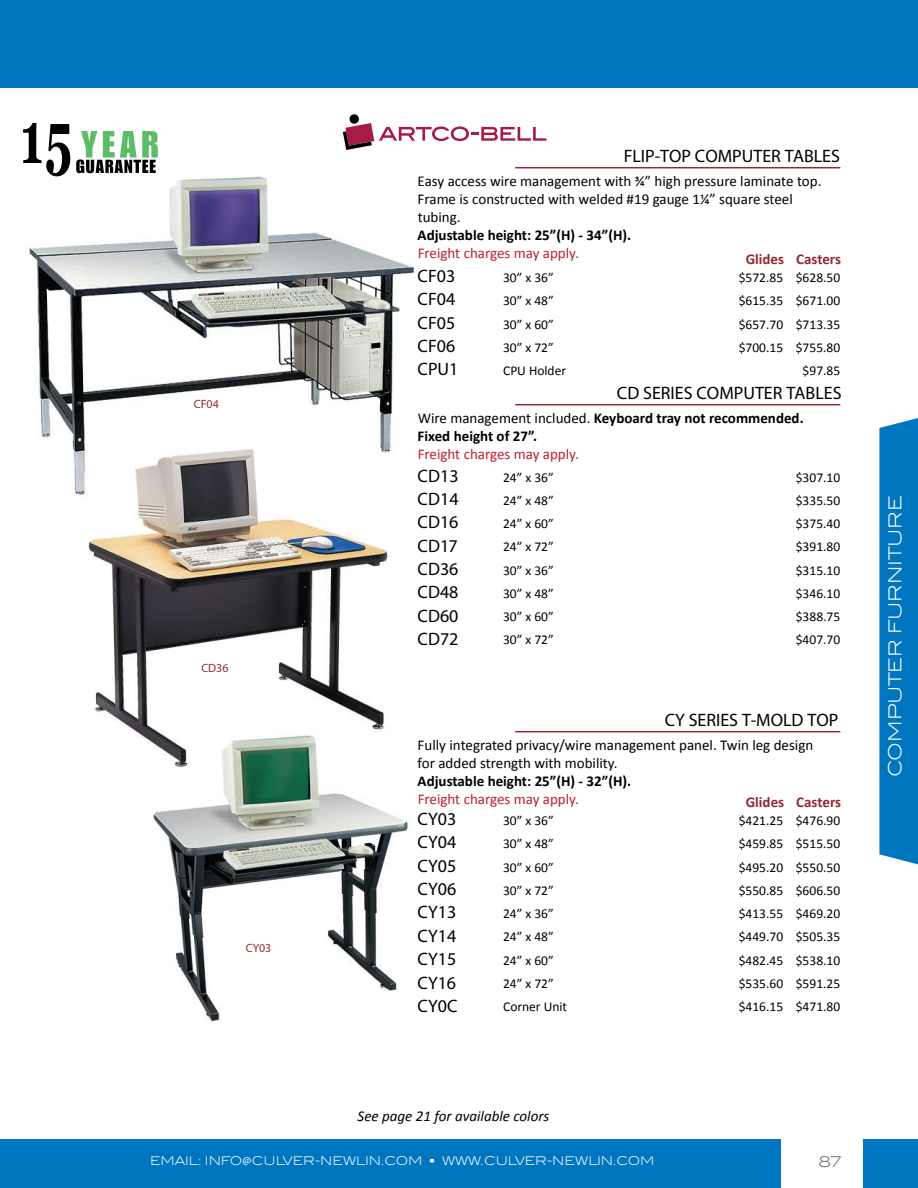
<style>
.page{position:relative;width:918px;height:1188px;background:#fff}
.page>*{position:absolute;margin:0;border:0;box-sizing:border-box;transform-origin:0 0}
.t1{font:800 18px/23.4px "Franklin Gothic";color:#000;text-align:justify}
.t2{font:300 18px "Blair ITC";color:#fff}
.t3{font:15px/18px "Calibri";color:#000}
.t4{font:700 15px/18px "Calibri";color:#000}
.t5{font:15px "Calibri";color:#bf1e2d}
.t6{font:italic 15px "Calibri";color:#000}
.t7{font:700 15px "Calibri";color:#952933}
.t8{font:300 15px "Blair ITC";color:#717074}
.t9{font:13.5px/23.2px "Calibri";color:#000;text-align:justify}
.t10{font:300 12px "Blair ITC";color:#fff}
.t11{font:800 12px "Franklin Gothic";color:#952933}
.s1{font-weight:400}
</style>
<div class="page">
<img style="left:0;top:122px;width:904px;height:1018px">
<svg style="left:343px;top:114px;width:203px;height:36px"></svg>
<svg style="left:76px;top:131px;width:82px;height:42px"></svg>
<svg style="left:23px;top:123px;width:47px;height:53px"></svg>
<hr style="left:515px;top:167px;width:325px;height:1px;background:#952933">
<hr style="left:515px;top:404px;width:325px;height:1px;background:#952933">
<hr style="left:515px;top:731px;width:325px;height:1px;background:#952933">
<div style="left:0;top:1140px;width:918px;height:48px;background:#0076c0"></div>
<div style="left:0;top:0;width:918px;height:88px;background:#0076c0"></div>
<div style="left:781px;top:1128px;width:82px;height:60px;background:#fff"></div>
<div style="left:879px;top:418px;width:39px;height:446px;background:#0076c0"></div>
<h1 class="t1" style="left:624px;top:144px;width:218px">FLIP-TOP COMPUTER TABLES</h1>
<p class="t3" style="left:418px;top:172px;width:405px">Easy access wire management with ¾” high pressure laminate top.<br>Frame is constructed with welded #19 gauge 1¼” square steel tubing.</p>
<p class="t4" style="left:418px;top:226px;width:215px">Adjustable height: 25”(H) - 34”(H).</p>
<p class="t5" style="left:418px;top:244px;width:163px">Freight charges may apply.</p>
<p class="t7" style="left:746px;top:249px;width:97px">Glides Casters</p>
<p class="t11" style="left:194px;top:397px;width:27px">CF04</p>
<p class="t11" style="left:201px;top:660px;width:29px">CD36</p>
<p class="t11" style="left:246px;top:941px;width:27px">CY03</p>
<h1 class="t1" style="left:418px;top:264px;width:42px;text-align:left">CF03<br>CF04<br>CF05<br>CF06<br>CPU1</h1>
<p class="t9" style="left:503px;top:265px;width:65px;text-align:left">30” x 36”<br>30” x 48”<br>30” x 60”<br>30” x 72”<br>CPU Holder</p>
<p class="t9" style="left:739px;top:265px;width:46px">$572.85 $615.35 $657.70 $700.15</p>
<p class="t9" style="left:796px;top:265px;width:46px;text-align:center">$628.50 $671.00 $713.35 $755.80 $97.85</p>
<h1 class="t1" style="left:617px;top:381px;width:226px">CD SERIES COMPUTER TABLES</h1>
<p class="t4" style="left:418px;top:409px;width:388px"><span class="s1">Wire management included.</span> Keyboard tray not recommended.<br>Fixed height of 27”.</p>
<p class="t5" style="left:418px;top:445px;width:163px">Freight charges may apply.</p>
<h1 class="t1" style="left:418px;top:463px;width:43px">CD13<br>CD14<br>CD16<br>CD17<br>CD36<br>CD48<br>CD60<br>CD72</h1>
<p class="t9" style="left:503px;top:465px;width:52px">24” x 36” 24” x 48” 24” x 60” 24” x 72” 30” x 36” 30” x 48” 30” x 60” 30” x 72”</p>
<p class="t9" style="left:796px;top:465px;width:46px">$307.10 $335.50 $375.40 $391.80 $315.10 $346.10 $388.75 $407.70</p>
<h1 class="t1" style="left:665px;top:708px;width:175px">CY SERIES T-MOLD TOP</h1>
<p class="t3" style="left:418px;top:736px;width:397px">Fully integrated privacy/wire management panel. Twin leg design for added strength with mobility.</p>
<p class="t4" style="left:418px;top:772px;width:215px">Adjustable height: 25”(H) - 32”(H).</p>
<p class="t5" style="left:418px;top:790px;width:163px">Freight charges may apply.</p>
<p class="t7" style="left:746px;top:793px;width:97px">Glides Casters</p>
<h1 class="t1" style="left:418px;top:807px;width:41px">CY03<br>CY04<br>CY05<br>CY06<br>CY13<br>CY14<br>CY15<br>CY16<br>CY0C</h1>
<p class="t9" style="left:503px;top:808px;width:65px;text-align:left">30” x 36”<br>30” x 48”<br>30” x 60”<br>30” x 72”<br>24” x 36”<br>24” x 48”<br>24” x 60”<br>24” x 72”<br>Corner Unit</p>
<p class="t6" style="left:358px;top:1106px;width:193px">See page 21 for available colors</p>
<p class="t9" style="left:739px;top:808px;width:46px">$421.25 $459.85 $495.20 $550.85 $413.55 $449.70 $482.45 $535.60 $416.15</p>
<p class="t9" style="left:796px;top:808px;width:46px">$476.90 $515.50 $550.50 $606.50 $469.20 $505.35 $538.10 $591.25 $471.80</p>
<p class="t10" style="left:150px;top:1154px;width:506px">EMAIL: INFO@CULVER-NEWLIN.COM • WWW.CULVER-NEWLIN.COM</p>
<p class="t8" style="left:819px;top:1153px;width:24px">87</p>
<h1 class="t2" style="left:885px;top:777px;width:283px;rotate:-90deg">COMPUTER FURNITURE</h1>
</div>
